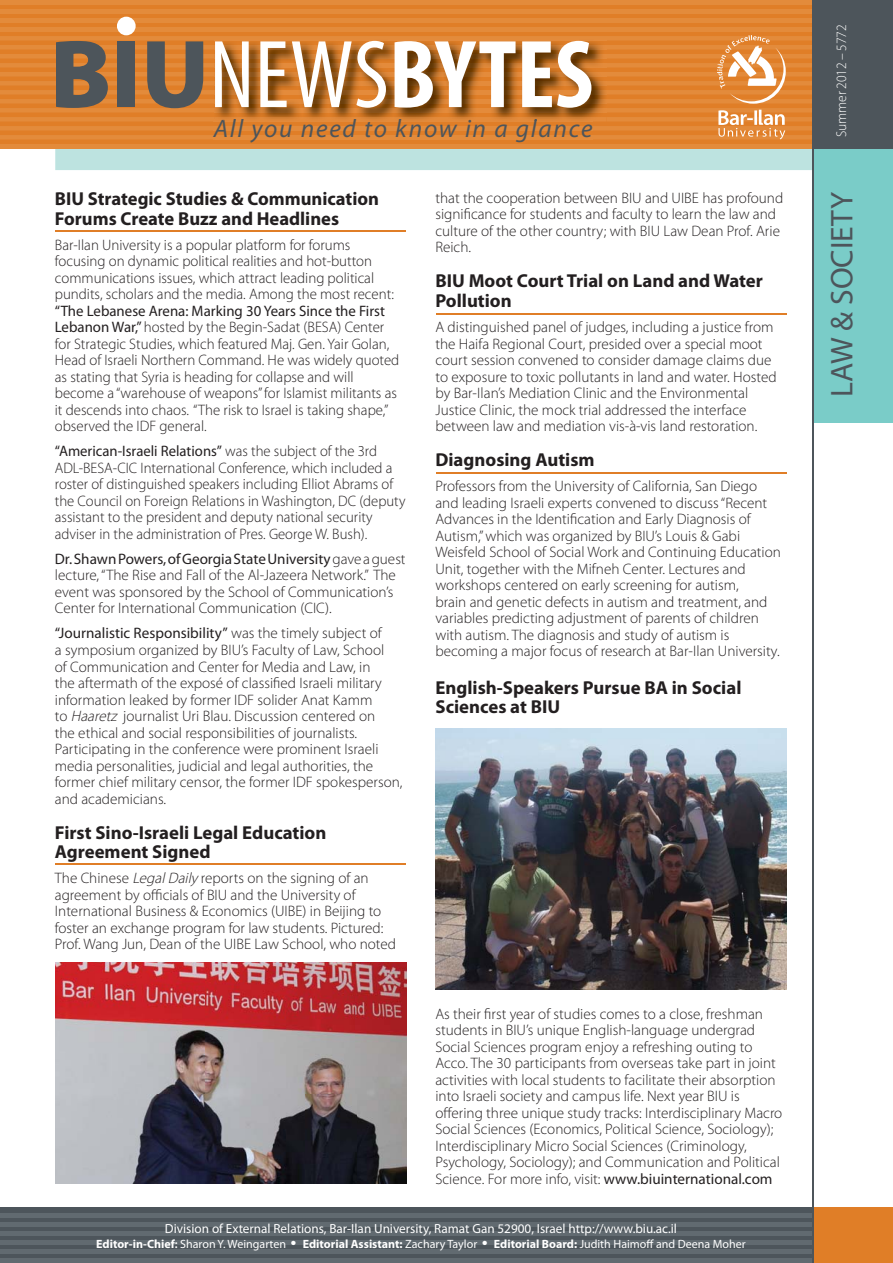
<style>
.page{position:relative;width:893px;height:1263px;background:#fff}
.page>*{position:absolute;margin:0;border:0;box-sizing:border-box;transform-origin:0 0}
.t1{font:700 condensed 97.5px "Myriad Pro";color:#fff}
.t2{font:31.5px "Myriad Pro";color:#4d555b}
.t3{font:italic 25.35px "Myriad Pro";letter-spacing:.07em;color:#4d555b}
.t4{font:700 18.75px/19.5px "Myriad Pro";color:#231f20}
.t5{font:300 15.15px/16.5px "Myriad Pro";color:#231f20}
.t6{font:300 14.25px "Myriad Pro";letter-spacing:-.01em;color:#fff;scale:.95 1}
.t7{font:13.2px "Myriad Pro";color:#fff}
.t8{font:12px "Myriad Pro";color:#fff}
.s1{font-weight:900;font-stretch:normal;color:#4d555b}
.s2{font-weight:400}
.s3{font-style:italic}
.s4{font-weight:700}
.s5{font-weight:600}
</style>
<div class="page">
<div style="left:55px;top:149px;width:757px;height:21px;background:#bde3e0"></div>
<div style="left:812px;top:0;width:81px;height:422px;background:#7accc8"></div>
<div style="left:0;top:1208px;width:842px;height:55px;background:#4d555b"></div>
<svg style="left:0;top:0;width:893px;height:148px;background:#c67933"></svg>
<svg style="left:0;top:1213px;width:812px;height:41px"></svg>
<div style="left:0;top:1258px;width:842px;height:5px;background:#616a70"></div>
<div style="left:812px;top:1208px;width:81px;height:55px;background:#e07e27"></div>
<hr style="left:55px;top:231px;width:351px;height:1px;background:#e07e27">
<hr style="left:55px;top:863px;width:351px;height:1px;background:#e07e27">
<hr style="left:436px;top:314px;width:351px;height:1px;background:#e07e27">
<hr style="left:812px;top:0;width:1px;height:1263px;background:#4d555b">
<img style="left:435px;top:728px;width:352px;height:261px">
<hr style="left:436px;top:473px;width:351px;height:1px;background:#e07e27">
<img style="left:55px;top:962px;width:351px;height:221px">
<h1 class="t1" style="left:50px;top:16px;width:545px"><span class="s1">BIU</span><span class="s2">NEWS</span>BYTES</h1>
<h3 class="t3" style="left:214px;top:119px;width:195px">All you need t k</h3>
<h3 class="t3" style="left:465px;top:119px;width:7px">i</h3>
<h3 class="t3" style="left:531px;top:119px;width:7px">l</h3>
<h3 class="t3" style="left:374px;top:119px;width:220px">o now n a g ance</h3>
<p class="t4" style="left:55px;top:191px;width:326px">BIU Strategic Studies &amp; Communication<br>Forums Create Buzz and Headlines</p>
<p class="t5" style="left:55px;top:238px;width:341px">Bar-Ilan University is a popular platform for forums focusing on dynamic political realities and hot-button communications issues, which attract leading political pundits, scholars and the media. Among the most recent:</p>
<p class="t5" style="left:55px;top:304px;width:346px"><span class="s2">“The Lebanese Arena: Marking 30 Years Since the First Lebanon War,”</span> hosted by the Begin-Sadat (BESA) Center for Strategic Studies, which featured Maj. Gen. Yair Golan, Head of Israeli Northern Command. He was widely quoted as stating that Syria is heading for collapse and will become a “warehouse of weapons” for Islamist militants as it descends into chaos. “The risk to Israel is taking shape,” observed the IDF general.</p>
<p class="t5" style="left:55px;top:445px;width:352px"><span class="s2">“American-Israeli Relations”</span> was the subject of the 3rd ADL-BESA-CIC International Conference, which included a roster of distinguished speakers including Elliot Abrams of the Council on Foreign Relations in Washington, DC (deputy assistant to the president and deputy national security adviser in the administration of Pres. George W. Bush).</p>
<p class="t5" style="left:55px;top:552px;width:352px"><span class="s2">Dr. Shawn Powers, of Georgia State University</span> gave a guest lecture, “The Rise and Fall of the Al-Jazeera Network.” The event was sponsored by the School of Communication’s Center for International Communication (CIC).</p>
<p class="t5" style="left:55px;top:627px;width:349px"><span class="s2">“Journalistic Responsibility”</span> was the timely subject of<br>a symposium organized by BIU’s Faculty of Law, School<br>of Communication and Center for Media and Law, in<br>the aftermath of the exposé of classified Israeli military information leaked by former IDF solider Anat Kamm<br>to <span class="s3">Haaretz</span> journalist Uri Blau. Discussion centered on<br>the ethical and social responsibilities of journalists.<br>Participating in the conference were prominent Israeli media personalities, judicial and legal authorities, the former chief military censor, the former IDF spokesperson, and academicians.</p>
<p class="t4" style="left:55px;top:824px;width:273px">First Sino-Israeli Legal Education<br>Agreement Signed</p>
<p class="t5" style="left:55px;top:871px;width:343px">The Chinese <span class="s3">LegalDaily</span> reports on the signing of an agreement by officials of BIU and the University of International Business &amp; Economics (UIBE) in Beijing to foster an exchange program for law students. Pictured:<br>Prof. Wang Jun, Dean of the UIBE Law School, who noted</p>
<p class="t5" style="left:435px;top:191px;width:349px">that the cooperation between BIU and UIBE has profound significance for students and faculty to learn the law and culture of the other country; with BIU Law Dean Prof. Arie Reich.</p>
<p class="t4" style="left:435px;top:273px;width:329px">BIU Moot Court Trial on Land and Water<br>Pollution</p>
<p class="t5" style="left:435px;top:320px;width:343px">A distinguished panel of judges, including a justice from the Haifa Regional Court, presided over a special moot court session convened to consider damage claims due to exposure to toxic pollutants in land and water. Hosted by Bar-Ilan’s Mediation Clinic and the Environmental Justice Clinic, the mock trial addressed the interface between law and mediation vis-à-vis land restoration.</p>
<p class="t4" style="left:435px;top:452px;width:161px">Diagnosing Autism</p>
<p class="t5" style="left:435px;top:479px;width:347px">Professors from the University of California, San Diego and leading Israeli experts convened to discuss “Recent Advances in the Identification and Early Diagnosis of Autism,” which was organized by BIU’s Louis &amp; Gabi Weisfeld School of Social Work and Continuing Education Unit, together with the Mifneh Center. Lectures and workshops centered on early screening for autism,<br>brain and genetic defects in autism and treatment, and variables predicting adjustment of parents of children with autism. The diagnosis and study of autism is becoming a major focus of research at Bar-Ilan University.</p>
<p class="t4" style="left:435px;top:679px;width:308px">English-Speakers Pursue BA in Social<br>Sciences at BIU</p>
<p class="t5" style="left:435px;top:1007px;width:348px">As their first year of studies comes to a close, freshman students in BIU’s unique English-language undergrad Social Sciences program enjoy a refreshing outing to Acco. The 30 participants from overseas take part in joint activities with local students to facilitate their absorption into Israeli society and campus life. Next year BIU is offering three unique study tracks: Interdisciplinary Macro Social Sciences (Economics, Political Science, Sociology); Interdisciplinary Micro Social Sciences (Criminology, Psychology, Sociology); and Communication and Political Science. For more info, visit: <span class="s2">www.biuinternational.com</span></p>
<p class="t7" style="left:165px;top:1223px;width:513px">Division of External Relations, Bar-Ilan University, Ramat Gan 52900, Israel http://www.biu.ac.il</p>
<p class="t8" style="left:96px;top:1239px;width:651px"><span class="s4">Editor-in-Chief</span><span class="s5">:</span> Sharon Y. Weingarten ● <span class="s4">Editorial Assistant:</span> Zachary Taylor ● <span class="s4">Editorial Board:</span> Judith Haimoff and Deena Moher</p>
<p class="t6" style="left:836px;top:137px;width:120px;rotate:-90deg">Summer 2012 – 5772</p>
<h2 class="t2" style="left:830px;top:396px;width:206px;rotate:-90deg">LAW &amp; SOCIETY</h2>
</div>
